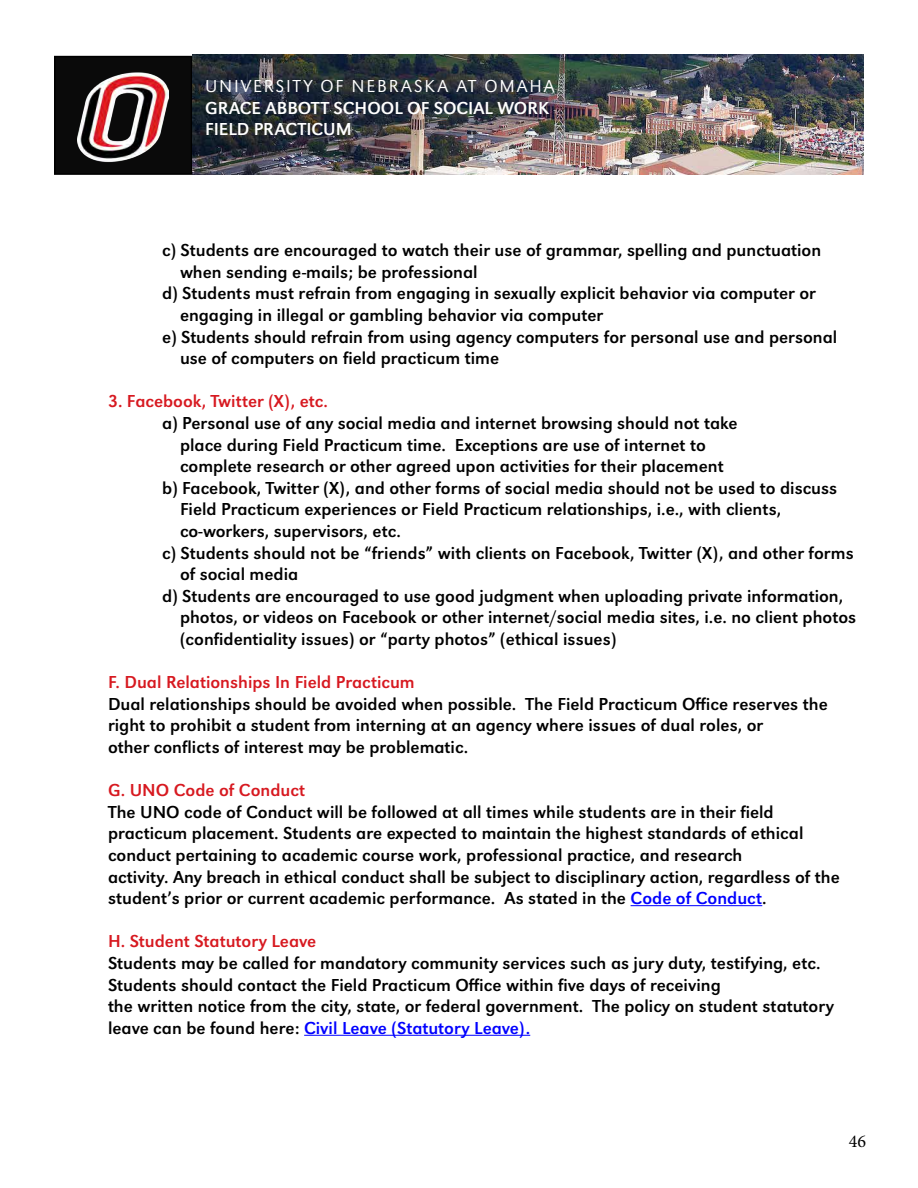
<style>
.page{position:relative;width:918px;height:1188px;background:#fff}
.page>*{position:absolute;margin:0;border:0;box-sizing:border-box;transform-origin:0 0}
.t1{font:18px/21.6px "URW Grotesk";color:#000}
.t2{font:18px "URW Grotesk";color:#d71920}
.t3{font:18px/21.6px "URW Grotesk";color:#fff}
.t4{font:300 18px "URW Grotesk";letter-spacing:.1em;color:#fff}
.t5{font:18px "Minion Pro";color:#000}
.s1{color:#00f}
</style>
<div class="page">
<hr style="left:631px;top:905px;width:131px;height:1px;background:#00f">
<hr style="left:304px;top:1035px;width:226px;height:1px;background:#00f">
<div style="left:55px;top:57px;width:136px;height:117px;background:#0a0a0a"></div>
<div style="left:54px;top:56px;width:138px;height:119px;border:2px solid #000"></div>
<img style="left:78px;top:72px;width:90px;height:90px">
<img style="left:192px;top:55px;width:672px;height:120px">
<p class="t4" style="left:205px;top:76px;width:351px">UNIVERSITY OF NEBRASKA AT OMAHA</p>
<p class="t3" style="left:205px;top:97px;width:345px">GRACE ABBOTT SCHOOL OF SOCIAL WORK<br>FIELD PRACTICUM</p>
<p class="t1" style="left:162px;top:239px;width:661px">c) Students are encouraged to watch their use of grammar, spelling and punctuation</p>
<p class="t1" style="left:180px;top:261px;width:299px">when sending e-mails; be professional</p>
<p class="t1" style="left:162px;top:283px;width:656px">d) Students must refrain from engaging in sexually explicit behavior via computer or</p>
<p class="t1" style="left:180px;top:304px;width:425px">engaging in illegal or gambling behavior via computer</p>
<p class="t1" style="left:162px;top:326px;width:677px">e) Students should refrain from using agency computers for personal use and personal</p>
<p class="t1" style="left:180px;top:347px;width:321px">use of computers on field practicum time</p>
<p class="t2" style="left:108px;top:391px;width:222px">3. Facebook, Twitter (X), etc.</p>
<p class="t1" style="left:162px;top:412px;width:577px">a) Personal use of any social media and internet browsing should not take</p>
<p class="t1" style="left:180px;top:434px;width:527px">place during Field Practicum time. Exceptions are use of internet to</p>
<p class="t1" style="left:180px;top:455px;width:545px">complete research or other agreed upon activities for their placement</p>
<p class="t1" style="left:162px;top:477px;width:677px">b) Facebook, Twitter (X), and other forms of social media should not be used to discuss</p>
<p class="t1" style="left:180px;top:499px;width:603px">Field Practicum experiences or Field Practicum relationships, i.e., with clients,</p>
<p class="t1" style="left:180px;top:520px;width:222px">co-workers, supervisors, etc.</p>
<p class="t1" style="left:162px;top:542px;width:693px">c) Students should not be “friends” with clients on Facebook, Twitter (X), and other forms</p>
<p class="t1" style="left:180px;top:563px;width:120px">of social media</p>
<p class="t1" style="left:162px;top:585px;width:683px">d) Students are encouraged to use good judgment when uploading private information,</p>
<p class="t1" style="left:180px;top:607px;width:678px">photos, or videos on Facebook or other internet/social media sites, i.e. no client photos</p>
<p class="t1" style="left:180px;top:628px;width:438px">(confidentiality issues) or “party photos” (ethical issues)</p>
<p class="t2" style="left:108px;top:672px;width:308px">F. Dual Relationships In Field Practicum</p>
<p class="t1" style="left:108px;top:693px;width:721px">Dual relationships should be avoided when possible. The Field Practicum Office reserves the right to prohibit a student from interning at an agency where issues of dual roles, or<br>other conflicts of interest may be problematic.</p>
<p class="t2" style="left:108px;top:780px;width:199px">G. UNO Code of Conduct</p>
<p class="t1" style="left:108px;top:801px;width:733px">The UNO code of Conduct will be followed at all times while students are in their field practicum placement. Students are expected to maintain the highest standards of ethical conduct pertaining to academic course work, professional practice, and research<br>activity. Any breach in ethical conduct shall be subject to disciplinary action, regardless of the student’s prior or current academic performance. As stated in the <span class="s1">Code of Conduct</span>.</p>
<p class="t2" style="left:108px;top:931px;width:210px">H. Student Statutory Leave</p>
<p class="t1" style="left:108px;top:952px;width:728px">Students may be called for mandatory community services such as jury duty, testifying, etc.<br>Students should contact the Field Practicum Office within five days of receiving<br>the written notice from the city, state, or federal government. The policy on student statutory leave can be found here: <span class="s1">Civil Leave (Statutory Leave).</span></p>
<p class="t5" style="left:849px;top:1129px;width:19px">46</p>
</div>
